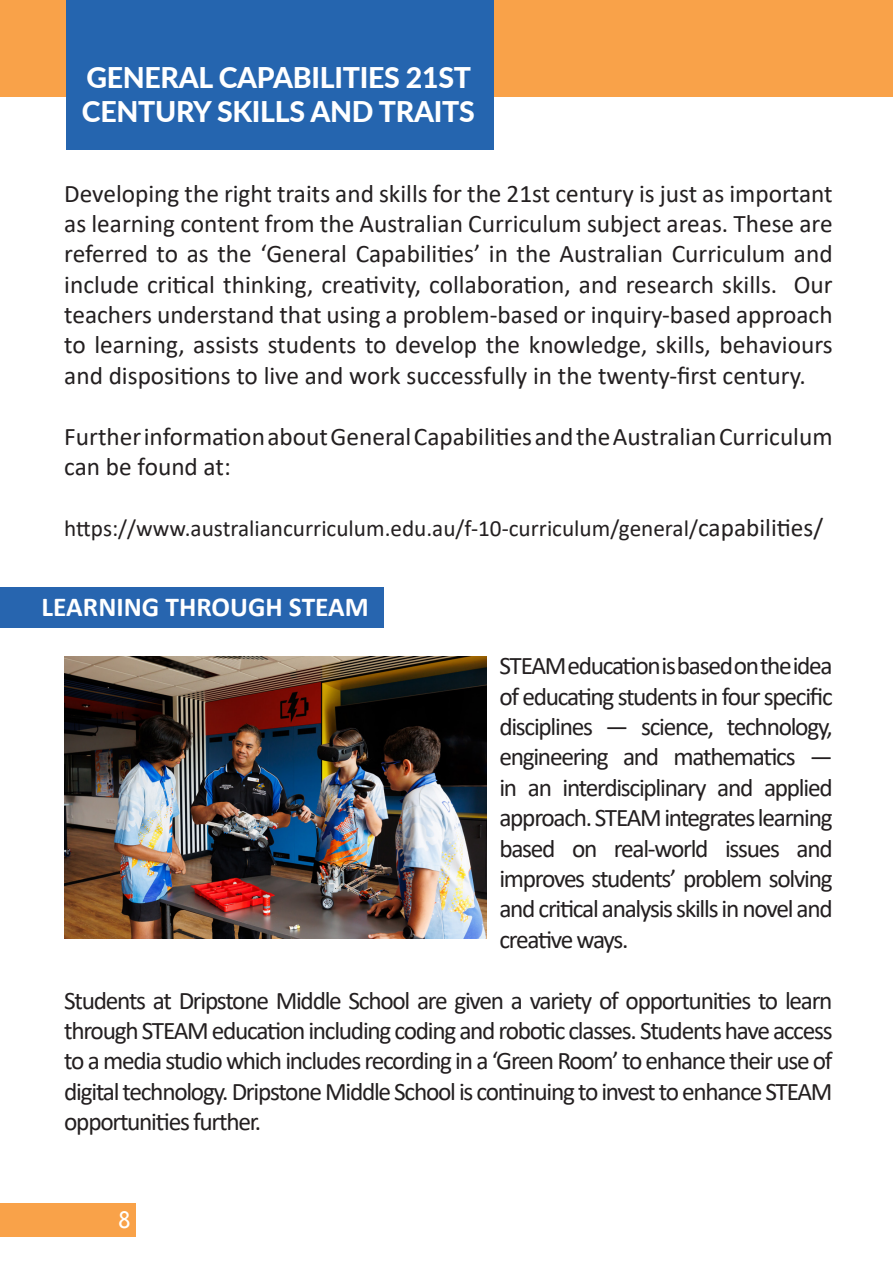
<style>
.page{position:relative;width:893px;height:1263px;background:#fff}
.page>*{position:absolute;margin:0;border:0;box-sizing:border-box;transform-origin:0 0}
.t1{font:800 28.5px/34.2px "Lato";letter-spacing:-.01em;color:#fff}
.t2{font:700 27.45px "Calibri";color:#fff}
.t3{font:25.35px/30.5px "Calibri";letter-spacing:-.01em;color:#231f20;text-align:justify}
.t4{font:25.2px "A Yolngu NTU";color:#fff}
.t5{font:23.25px "Calibri";color:#231f20}
.s1{font-size:25.35px}
</style>
<div class="page">
<div style="left:0;top:1203px;width:136px;height:34px;background:#f9a249"></div>
<div style="left:0;top:0;width:893px;height:96px;background:#f9a249"></div>
<div style="left:67px;top:0;width:427px;height:150px;background:#2565af"></div>
<div style="left:0;top:587px;width:384px;height:40px;background:#2765af"></div>
<img style="left:64px;top:657px;width:423px;height:281px">
<p class="t1" style="left:82px;top:59px;width:394px">GENERAL CAPABILITIES 21ST<br>CENTURY SKILLS AND TRAITS</p>
<p class="t3" style="left:64px;top:177px;width:770px">Developing the right traits and skills for the 21st century is just as important as learning content from the Australian Curriculum subject areas. These are referred to as the ‘General Capabilities’ in the Australian Curriculum and include critical thinking, creativity, collaboration, and research skills. Our teachers understand that using a problem-based or inquiry-based approach to learning, assists students to develop the knowledge, skills, behaviours and dispositions to live and work successfully in the twenty-first century.</p>
<p class="t3" style="left:64px;top:420px;width:770px">Further information about General Capabilities and the Australian Curriculum can be found at:</p>
<p class="t5" style="left:64px;top:512px;width:760px">https://www.australiancurriculum.edu.au/f-10-curriculum/general/<span class="s1">capabilities/</span></p>
<p class="t2" style="left:42px;top:587px;width:329px">LEARNING THROUGH STEAM</p>
<p class="t3" style="left:499px;top:650px;width:335px">STEAM education is based on the idea of educating students in four specific disciplines — science, technology, engineering and mathematics — in an interdisciplinary and applied approach. STEAM integrates learning based on real-world issues and improves students’ problem solving and critical analysis skills in novel and creative ways.</p>
<p class="t3" style="left:64px;top:984px;width:770px">Students at Dripstone Middle School are given a variety of opportunities to learn through STEAM education including coding and robotic classes. Students have access to a media studio which includes recording in a ‘Green Room’ to enhance their use of digital technology. Dripstone Middle School is continuing to invest to enhance STEAM opportunities further.</p>
<p class="t4" style="left:118px;top:1207px;width:13px">8</p>
</div>
